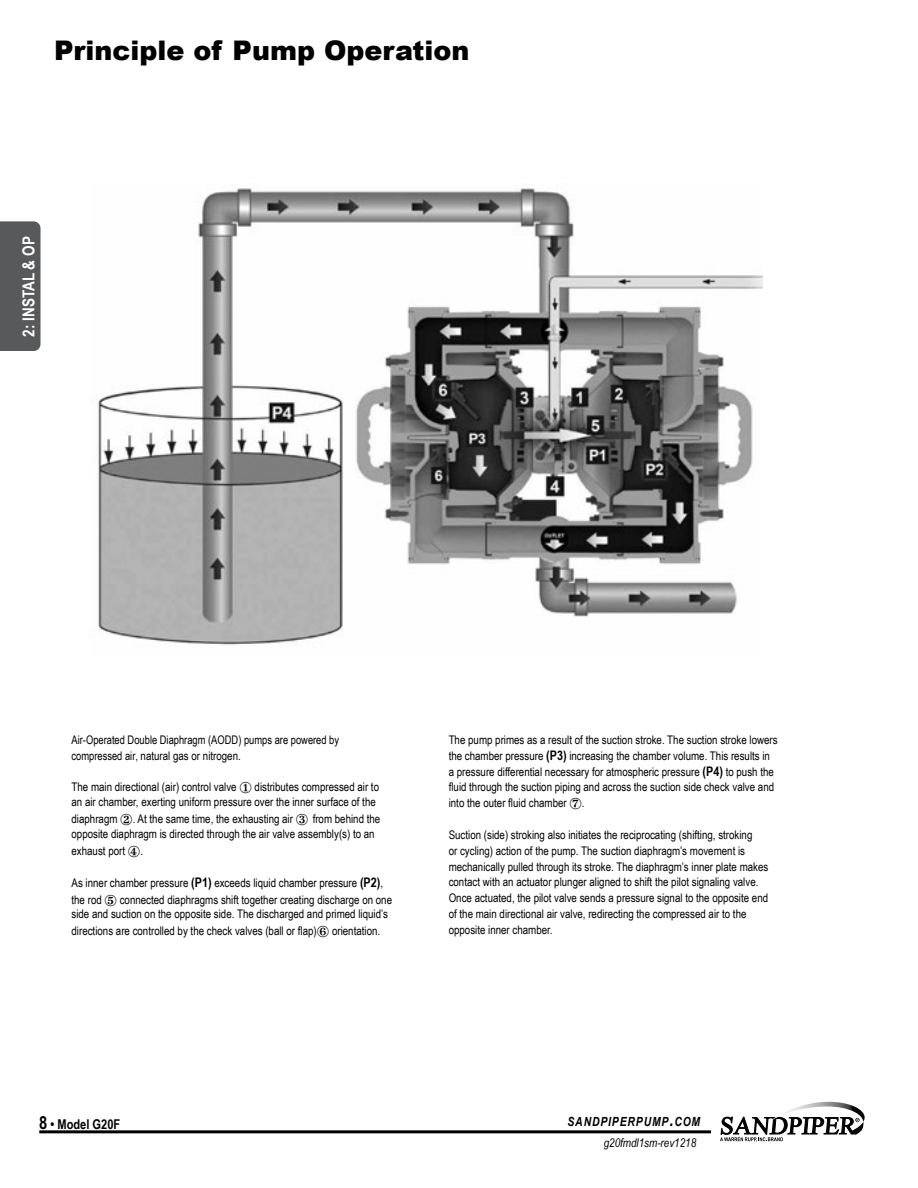
<style>
.page{position:relative;width:918px;height:1188px;background:#fff}
.page>*{position:absolute;margin:0;border:0;box-sizing:border-box;transform-origin:0 0}
.t1{font:900 27px "Arial";color:#000}
.t2{font:700 16.5px "Arial Narrow";color:#fff}
.t3{font:700 13.5px "Arial Narrow";color:#000}
.t4{font:italic 700 12.6px "Arial Narrow";letter-spacing:.07em;color:#000}
.t5{font:italic 12px "Arial Narrow";color:#000}
.t6{font:11.85px/15.9px "Arial Narrow";color:#000}
.t7{font:11.85px/15.9px "Arial Narrow";color:#000;scale:.96 1}
.s1{font-weight:700;font-size:13.2px}
.s2{font-size:18px}
</style>
<div class="page">
<hr style="left:39px;top:1130px;width:672px;height:3px;background:#000">
<img style="left:98px;top:188px;width:664px;height:457px">
<svg style="left:720px;top:1101px;width:145px;height:41px"></svg>
<div style="left:0;top:221px;width:40px;height:130px;background:#58595b"></div>
<h1 class="t1" style="left:54px;top:31px;width:417px">Principle of Pump Operation</h1>
<h2 class="t2" style="left:16px;top:337px;width:102px;rotate:-90deg">2: INSTAL &amp; OP</h2>
<p class="t7" style="left:72px;top:731px;width:280px">Air-Operated Double Diaphragm (AODD) pumps are powered by compressed air, natural gas or nitrogen.</p>
<p class="t6" style="left:72px;top:779px;width:309px;line-height:14.7px">The main directional (air) control valve ① distributes compressed air to an air chamber, exerting uniform pressure over the inner surface of the</p>
<p class="t6" style="left:72px;top:811px;width:310px;line-height:14.7px">diaphragm ②. At the same time, the exhausting air ③ from behind the opposite diaphragm is directed through the air valve assembly(s) to an</p>
<p class="t6" style="left:72px;top:843px;width:73px">exhaust port ④.</p>
<p class="t6" style="left:72px;top:874px;width:322px;line-height:17.2px">As inner chamber pressure <span class="s1">(P1)</span> exceeds liquid chamber pressure <span class="s1">(P2)</span>, the rod ⑤ connected diaphragms shift together creating discharge on one</p>
<p class="t6" style="left:72px;top:905px;width:318px;line-height:16.8px">side and suction on the opposite side. The discharged and primed liquid’s directions are controlled by the check valves (ball or flap)⑥ orientation.</p>
<p class="t6" style="left:449px;top:731px;width:331px">The pump primes as a result of the suction stroke. The suction stroke lowers the chamber pressure <span class="s1">(P3)</span> increasing the chamber volume. This results in a pressure differential necessary for atmospheric pressure <span class="s1">(P4)</span> to push the fluid through the suction piping and across the suction side check valve and into the outer fluid chamber ⑦.</p>
<p class="t6" style="left:449px;top:826px;width:321px">Suction (side) stroking also initiates the reciprocating (shifting, stroking<br>or cycling) action of the pump. The suction diaphragm’s movement is mechanically pulled through its stroke. The diaphragm’s inner plate makes contact with an actuator plunger aligned to shift the pilot signaling valve.<br>Once actuated, the pilot valve sends a pressure signal to the opposite end of the main directional air valve, redirecting the compressed air to the opposite inner chamber.</p>
<p class="t3" style="left:39px;top:1114px;width:82px"><span class="s2">8</span> • Model G20F</p>
<p class="t4" style="left:568px;top:1112px;width:134px">SANDPIPERPUMP<span class="s2">.</span>COM</p>
<p class="t5" style="left:604px;top:1135px;width:94px">g20fmdl1sm-rev1218</p>
</div>
